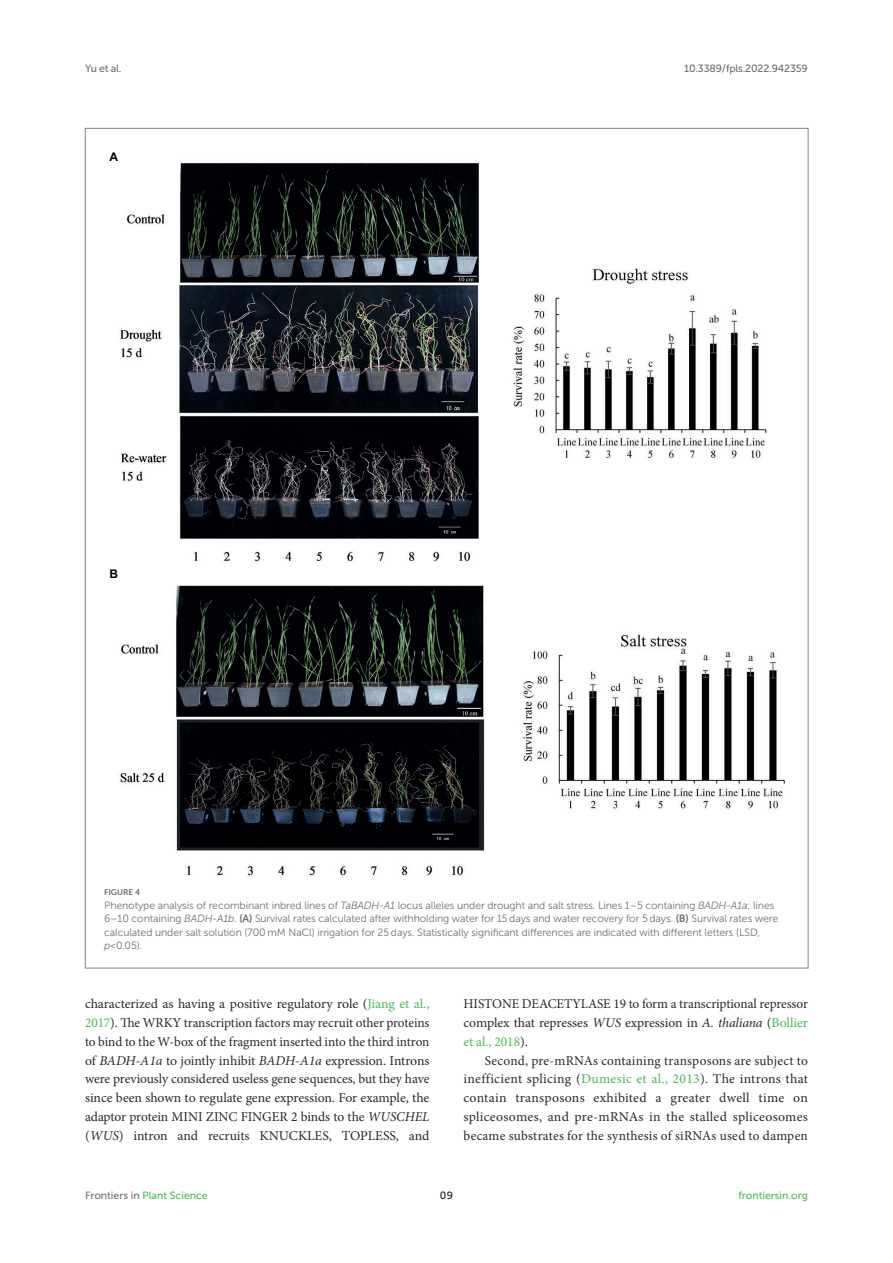
<style>
.page{position:relative;width:893px;height:1263px;background:#fff}
.page>*{position:absolute;margin:0;border:0;box-sizing:border-box;transform-origin:0 0}
.TEXT{font:13.5px/18.8px "Minion Pro";letter-spacing:-.005em;color:#292929;text-align:justify}
.t1{font:700 12px "Arial";color:#000001}
.FIG_LEG{font:10.5px/13.5px "Museo Sans 300";letter-spacing:-.01em;color:#6f6f70}
.t2{font:10.5px "Museo Sans 500";color:#49b856}
.t3{font:10.5px "Museo Sans 500";letter-spacing:-.015em;color:#6f6f70}
.t4{font:10.5px "Museo Sans 500";color:#231f20}
.FIG_HD{font:8.25px "Museo Sans 700";letter-spacing:-.01em;color:#6f6f70}
.s1{font-style:italic}
.s2{font-family:"Museo Sans 700"}
.s3{color:#49b856}
.s4{color:#6f6f70}
</style>
<div class="page">
<img style="left:119px;top:162px;width:666px;height:714px">
<p class="t3" style="left:85px;top:63px;width:38px">Yu et al.</p>
<p class="t3" style="left:684px;top:63px;width:125px">10.3389/fpls.2022.942359</p>
<p class="t1" style="left:110px;top:149px;width:10px">A</p>
<p class="t1" style="left:110px;top:565px;width:10px">B</p>
<p class="FIG_HD" style="left:104px;top:888px;width:37px">FIGURE 4</p>
<p class="FIG_LEG" style="left:104px;top:898px;width:676px">Phenotype analysis of recombinant inbred lines of <span class="s1">TaBADH-A1</span> locus alleles under drought and salt stress. Lines 1–5 containing <span class="s1">BADH-A1a</span>; lines 6–10 containing <span class="s1">BADH-A1b</span>. <span class="s2">(A)</span> Survival rates calculated after withholding water for 15 days and water recovery for 5 days. <span class="s2">(B)</span> Survival rates were calculated under salt solution (700 mM NaCl) irrigation for 25 days. Statistically significant differences are indicated with different letters (LSD,<br><span class="s1">p</span> &lt; 0.05).</p>
<p class="TEXT" style="left:85px;top:995px;width:346px">characterized as having a positive regulatory role (<span class="s3">Jiang et al., 2017</span>). The WRKY transcription factors may recruit other proteins to bind to the W-box of the fragment inserted into the third intron of <span class="s1">BADH-A1a</span> to jointly inhibit <span class="s1">BADH-A1a</span> expression. Introns were previously considered useless gene sequences, but they have since been shown to regulate gene expression. For example, the adaptor protein MINI ZINC FINGER 2 binds to the <span class="s1">WUSCHEL </span>(<span class="s1">WUS</span>) intron and recruits KNUCKLES, TOPLESS, and</p>
<p class="TEXT" style="left:463px;top:995px;width:346px">HISTONE DEACETYLASE 19 to form a transcriptional repressor complex that represses <span class="s1">WUS</span> expression in <span class="s1">A. thaliana</span> (<span class="s3">Bollier et al., 2018</span>).</p>
<p class="TEXT" style="left:463px;top:1051px;width:346px;text-indent:21px">Second, pre-mRNAs containing transposons are subject to inefficient splicing (<span class="s3">Dumesic et al., 2013</span>). The introns that contain transposons exhibited a greater dwell time on spliceosomes, and pre-mRNAs in the stalled spliceosomes became substrates for the synthesis of siRNAs used to dampen</p>
<p class="t2" style="left:85px;top:1190px;width:124px"><span class="s4">Frontiers in</span> Plant Science</p>
<p class="t4" style="left:440px;top:1190px;width:15px">09</p>
<p class="t2" style="left:738px;top:1190px;width:71px">frontiersin.org</p>
</div>
